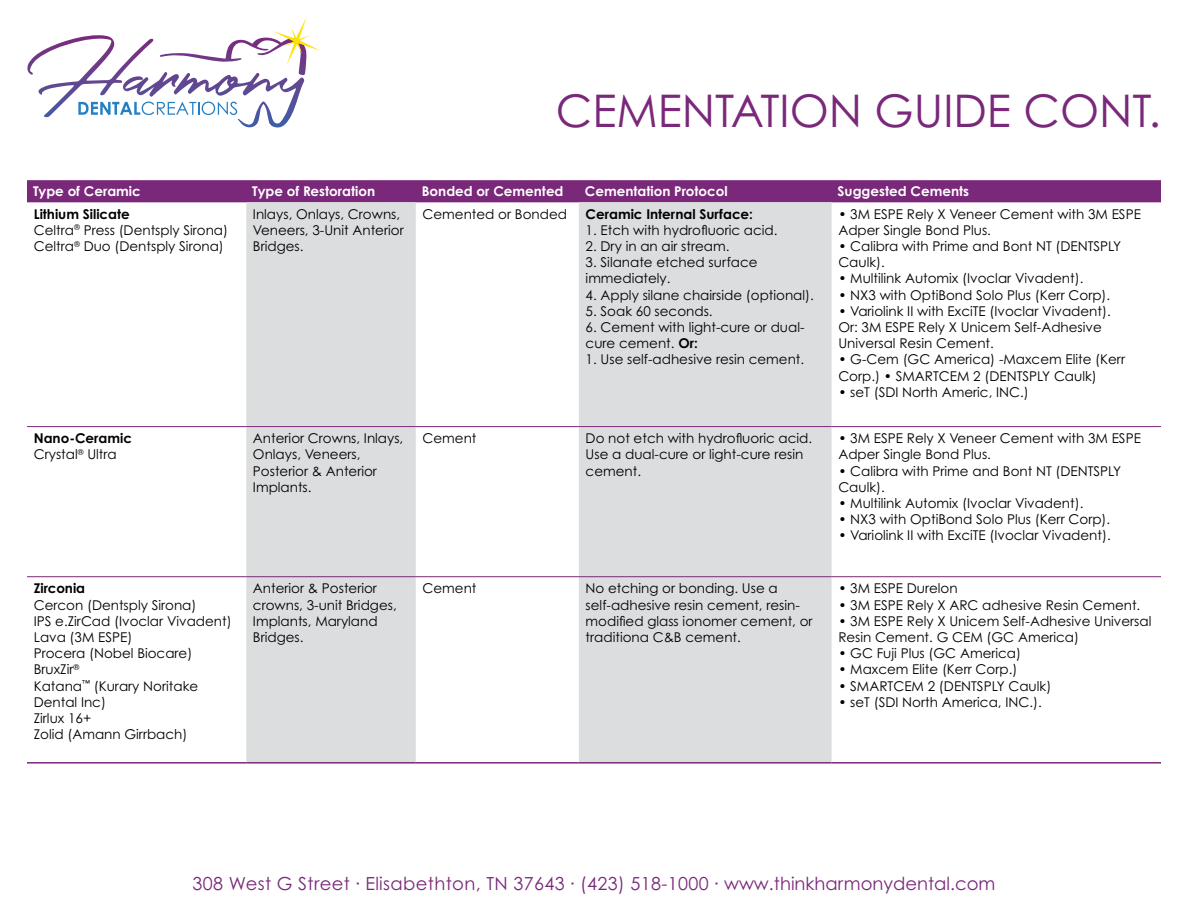
<style>
.page{position:relative;width:1188px;height:918px;background:#fff}
.page>*{position:absolute;margin:0;border:0;box-sizing:border-box;transform-origin:0 0}
.t1{font:45px "Century Gothic Pro";color:#7a287a}
.t2{font:18px "Century Gothic Pro";letter-spacing:.02em;color:#7a287a}
.t3{font:13.5px/16.2px "Century Gothic Pro";color:#000}
.t4{font:700 13.5px "Century Gothic Pro";color:#fff}
.t5{font:700 13.5px/16.2px "Century Gothic Pro";color:#000}
.s1{font-weight:700}
.s2{font-weight:400}
</style>
<div class="page">
<div style="left:27px;top:180px;width:1134px;height:22px;background:#7a287a"></div>
<svg style="left:246px;top:202px;width:586px;height:560px;fill:#dcddde"></svg>
<hr style="left:27px;top:426px;width:219px;height:1px;background:#7a287a">
<hr style="left:246px;top:426px;width:170px;height:1px;background:#7a287a">
<hr style="left:416px;top:426px;width:163px;height:1px;background:#7a287a">
<hr style="left:579px;top:426px;width:253px;height:1px;background:#7a287a">
<hr style="left:832px;top:426px;width:329px;height:1px;background:#7a287a">
<hr style="left:27px;top:576px;width:219px;height:1px;background:#7a287a">
<hr style="left:246px;top:576px;width:170px;height:1px;background:#7a287a">
<hr style="left:416px;top:576px;width:163px;height:1px;background:#7a287a">
<hr style="left:579px;top:576px;width:253px;height:1px;background:#7a287a">
<hr style="left:832px;top:576px;width:329px;height:1px;background:#7a287a">
<hr style="left:27px;top:762px;width:219px;height:2px;background:#7a287a">
<hr style="left:246px;top:762px;width:170px;height:2px;background:#7a287a">
<hr style="left:416px;top:762px;width:163px;height:2px;background:#7a287a">
<hr style="left:579px;top:762px;width:253px;height:2px;background:#7a287a">
<hr style="left:832px;top:762px;width:329px;height:2px;background:#7a287a">
<svg style="left:27px;top:17px;width:294px;height:111px"></svg>
<h1 class="t1" style="left:556px;top:83px;width:607px">CEMENTATION GUIDE CONT.</h1>
<p class="t4" style="left:33px;top:183px;width:109px">Type of Ceramic</p>
<p class="t4" style="left:252px;top:183px;width:124px">Type of Restoration</p>
<p class="t4" style="left:422px;top:183px;width:143px">Bonded or Cemented</p>
<p class="t4" style="left:585px;top:183px;width:144px">Cementation Protocol</p>
<p class="t4" style="left:838px;top:183px;width:133px">Suggested Cements</p>
<p class="t3" style="left:34px;top:206px;width:196px"><span class="s1">Lithium Silicate<br></span>Celtra<sup>®</sup> Press (Dentsply Sirona)<br>Celtra<sup>®</sup> Duo (Dentsply Sirona)</p>
<p class="t3" style="left:253px;top:206px;width:152px">Inlays, Onlays, Crowns,<br>Veneers, 3-Unit Anterior<br>Bridges.</p>
<p class="t3" style="left:423px;top:206px;width:146px">Cemented or Bonded</p>
<p class="t5" style="left:586px;top:205px;width:169px">Ceramic Internal Surface:</p>
<p class="t3" style="left:838px;top:206px;width:304px">• 3M ESPE Rely X Veneer Cement with 3M ESPE<br>Adper Single Bond Plus.</p>
<p class="t3" style="left:838px;top:238px;width:284px">• Calibra with Prime and Bont NT (DENTSPLY<br>Caulk).</p>
<p class="t3" style="left:838px;top:270px;width:247px">• Multilink Automix (Ivoclar Vivadent).</p>
<p class="t3" style="left:838px;top:287px;width:273px">• NX3 with OptiBond Solo Plus (Kerr Corp).</p>
<p class="t3" style="left:838px;top:303px;width:274px">• Variolink II with ExciTE (Ivoclar Vivadent).<br>Or: 3M ESPE Rely X Unicem Self-Adhesive<br>Universal Resin Cement.</p>
<p class="t3" style="left:838px;top:351px;width:288px">• G-Cem (GC America) -Maxcem Elite (Kerr<br>Corp.) • SMARTCEM 2 (DENTSPLY Caulk)</p>
<p class="t3" style="left:838px;top:384px;width:192px">• seT (SDI North Americ, INC.)</p>
<p class="t3" style="left:586px;top:222px;width:193px">1. Etch with hydrofluoric acid.</p>
<p class="t3" style="left:586px;top:238px;width:145px">2. Dry in an air stream.</p>
<p class="t3" style="left:586px;top:254px;width:174px">3. Silanate etched surface immediately.</p>
<p class="t3" style="left:586px;top:287px;width:230px">4. Apply silane chairside (optional).</p>
<p class="t3" style="left:586px;top:303px;width:129px">5. Soak 60 seconds.</p>
<p class="t3" style="left:586px;top:319px;width:220px">6. Cement with light-cure or dual&shy;cure cement. <span class="s1">Or:</span></p>
<p class="t3" style="left:586px;top:351px;width:220px">1. Use self-adhesive resin cement.</p>
<p class="t5" style="left:34px;top:430px;width:100px">Nano-Ceramic<br><span class="s2">Crystal</span><sup>®</sup> <span class="s2">Ultra</span></p>
<p class="t3" style="left:253px;top:430px;width:152px">Anterior Crowns, Inlays,<br>Onlays, Veneers,<br>Posterior &amp; Anterior<br>Implants.</p>
<p class="t3" style="left:423px;top:430px;width:55px">Cement</p>
<p class="t3" style="left:586px;top:430px;width:228px">Do not etch with hydrofluoric acid.<br>Use a dual-cure or light-cure resin cement.</p>
<p class="t3" style="left:838px;top:430px;width:304px">• 3M ESPE Rely X Veneer Cement with 3M ESPE<br>Adper Single Bond Plus.</p>
<p class="t3" style="left:838px;top:463px;width:284px">• Calibra with Prime and Bont NT (DENTSPLY<br>Caulk).</p>
<p class="t3" style="left:838px;top:495px;width:247px">• Multilink Automix (Ivoclar Vivadent).</p>
<p class="t3" style="left:838px;top:511px;width:273px">• NX3 with OptiBond Solo Plus (Kerr Corp).</p>
<p class="t3" style="left:838px;top:527px;width:274px">• Variolink II with ExciTE (Ivoclar Vivadent).</p>
<p class="t5" style="left:34px;top:580px;width:53px">Zirconia</p>
<p class="t3" style="left:34px;top:596px;width:200px">Cercon (Dentsply Sirona)<br>IPS e.ZirCad (Ivoclar Vivadent)<br>Lava (3M ESPE)<br>Procera (Nobel Biocare)<br>BruxZir<sup>®<br></sup>Katana<sup>™</sup> (Kurary Noritake<br>Dental Inc)<br>Zirlux 16+<br>Zolid (Amann Girrbach)</p>
<p class="t3" style="left:253px;top:580px;width:145px">Anterior &amp; Posterior crowns, 3-unit Bridges,<br>Implants, Maryland<br>Bridges.</p>
<p class="t3" style="left:423px;top:580px;width:55px">Cement</p>
<p class="t3" style="left:586px;top:580px;width:229px">No etching or bonding. Use a self-adhesive resin cement, resin&shy;modified glass ionomer cement, or traditiona C&amp;B cement.</p>
<p class="t3" style="left:838px;top:580px;width:121px">• 3M ESPE Durelon</p>
<p class="t3" style="left:838px;top:596px;width:304px">• 3M ESPE Rely X ARC adhesive Resin Cement.</p>
<p class="t3" style="left:838px;top:613px;width:315px">• 3M ESPE Rely X Unicem Self-Adhesive Universal<br>Resin Cement. G CEM (GC America)</p>
<p class="t3" style="left:838px;top:645px;width:184px">• GC Fuji Plus (GC America)</p>
<p class="t3" style="left:838px;top:661px;width:181px">• Maxcem Elite (Kerr Corp.)</p>
<p class="t3" style="left:838px;top:677px;width:214px">• SMARTCEM 2 (DENTSPLY Caulk)</p>
<p class="t3" style="left:838px;top:694px;width:205px">• seT (SDI North America, INC.).</p>
<h2 class="t2" style="left:193px;top:873px;width:804px">308 West G Street · Elisabethton, TN 37643 · (423) 518-1000 · www.thinkharmonydental.com</h2>
</div>
